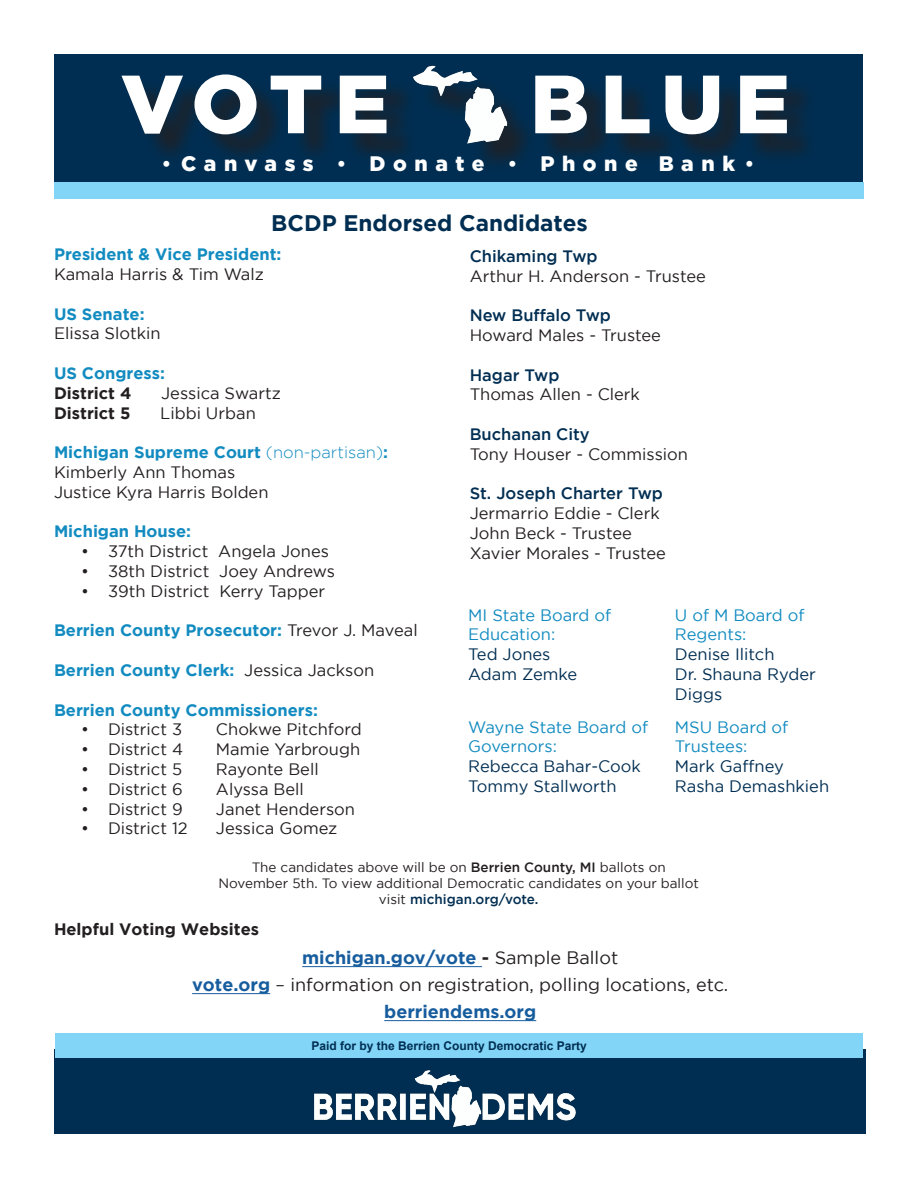
<style>
.page{position:relative;width:918px;height:1188px;background:#fff}
.page>*{position:absolute;margin:0;border:0;box-sizing:border-box;transform-origin:0 0}
.t1{font:900 82.35px "Gotham";letter-spacing:.13em;color:#fff}
.t2{font:700 22.5px "Gotham";color:#002e52}
.t3{font:900 21px "Gotham";letter-spacing:.36em;color:#fff}
.t4{font:18px "Gotham";color:#231f20}
.t5{font:700 18px "Gotham";color:#175d9e}
.t6{font:16.5px "Gotham";color:#231f20}
.t7{font:700 16.5px "Gotham";color:#128bc0}
.t8{font:16.5px/19.8px "Gotham";color:#002e52}
.t9{font:16.5px/19.8px "Gotham";color:#128bc0}
.t10{font:500 16.5px "Gotham";color:#002e52}
.t11{font:700 16.5px "Gotham";color:#231f20}
.t12{font:13.5px/16.2px "Gotham";color:#231f20;text-align:center}
.t13{font:700 12px "Arial";color:#002e52}
.s1{font-family:"Harlow Solid";font-weight:400}
.s2{font-weight:300}
.s3{font-weight:400;color:#231f20}
.s4{font-weight:500}
.s5{font-weight:500;color:#002e52}
.s6{color:#231f20}
.s7{font-weight:700;color:#175d9e}
</style>
<div class="page">
<div style="left:54px;top:54px;width:808px;height:128px;background:#002e52"></div>
<div style="left:55px;top:182px;width:809px;height:17px;background:#82d5f7"></div>
<div style="left:419px;top:71px;width:118px;height:102px;background:#231f20;opacity:.75"></div>
<img style="left:413px;top:65px;width:100px;height:87px">
<div style="left:54px;top:1049px;width:811px;height:85px;background:#002e52"></div>
<div style="left:127px;top:78px;width:291px;height:87px;background:#231f20;opacity:.75"></div>
<div style="left:539px;top:79px;width:279px;height:86px;background:#231f20;opacity:.75"></div>
<img style="left:314px;top:1070px;width:262px;height:58px">
<div style="left:55px;top:1033px;width:807px;height:25px;background:#82d5f7"></div>
<hr style="left:302px;top:966px;width:180px;height:1px;background:#175d9e">
<hr style="left:192px;top:993px;width:78px;height:1px;background:#175d9e">
<hr style="left:384px;top:1020px;width:152px;height:1px;background:#175d9e">
<p class="t1" style="left:121px;top:57px;width:270px">VOTE</p>
<p class="t1" style="left:530px;top:57px;width:261px">BLUE</p>
<p class="t3" style="left:160px;top:151px;width:599px"><span class="s1">•</span>Canvass <span class="s1">•</span> Donate <span class="s1">•</span> Phone Bank<span class="s1">•</span></p>
<p class="t2" style="left:271px;top:210px;width:318px">BCDP Endorsed Candidates</p>
<p class="t10" style="left:470px;top:247px;width:129px">Chikaming Twp</p>
<p class="t6" style="left:470px;top:267px;width:238px">Arthur H. Anderson - Trustee</p>
<p class="t10" style="left:470px;top:306px;width:143px">New Buffalo Twp</p>
<p class="t6" style="left:470px;top:326px;width:193px">Howard Males - Trustee</p>
<p class="t10" style="left:470px;top:365px;width:91px">Hagar Twp</p>
<p class="t6" style="left:470px;top:385px;width:172px">Thomas Allen - Clerk</p>
<p class="t10" style="left:470px;top:425px;width:122px">Buchanan City</p>
<p class="t6" style="left:470px;top:445px;width:220px">Tony Houser - Commission</p>
<p class="t10" style="left:470px;top:484px;width:195px">St. Joseph Charter Twp</p>
<p class="t6" style="left:470px;top:504px;width:192px">Jermarrio Eddie - Clerk</p>
<p class="t6" style="left:470px;top:524px;width:164px">John Beck - Trustee</p>
<p class="t6" style="left:470px;top:544px;width:198px">Xavier Morales - Trustee</p>
<p class="t7" style="left:54px;top:245px;width:229px">President &amp; Vice President:</p>
<p class="t6" style="left:54px;top:265px;width:212px">Kamala Harris &amp; Tim Walz</p>
<p class="t7" style="left:54px;top:304px;width:92px">US Senate:</p>
<p class="t6" style="left:54px;top:324px;width:108px">Elissa Slotkin</p>
<p class="t7" style="left:54px;top:364px;width:112px">US Congress:</p>
<p class="t11" style="left:54px;top:383px;width:79px">District 4</p>
<p class="t6" style="left:161px;top:384px;width:121px">Jessica Swartz</p>
<p class="t11" style="left:54px;top:403px;width:78px">District 5</p>
<p class="t6" style="left:160px;top:404px;width:97px">Libbi Urban</p>
<p class="t7" style="left:54px;top:443px;width:336px">Michigan Supreme Court <span class="s2">(non-partisan)</span>:</p>
<p class="t6" style="left:54px;top:463px;width:183px">Kimberly Ann Thomas</p>
<p class="t6" style="left:54px;top:483px;width:216px">Justice Kyra Harris Bolden</p>
<p class="t7" style="left:54px;top:522px;width:139px">Michigan House:</p>
<p class="t6" style="left:81px;top:542px;width:250px">• 37th District Angela Jones</p>
<p class="t6" style="left:81px;top:562px;width:256px">• 38th District Joey Andrews</p>
<p class="t6" style="left:81px;top:582px;width:246px">• 39th District Kerry Tapper</p>
<p class="t7" style="left:54px;top:621px;width:365px">Berrien County Prosecutor: <span class="s3">Trevor J. Maveal</span></p>
<p class="t7" style="left:54px;top:661px;width:322px">Berrien County Clerk: <span class="s3">Jessica Jackson</span></p>
<p class="t7" style="left:54px;top:700px;width:265px">Berrien County Commissioners:</p>
<p class="t6" style="left:81px;top:720px;width:103px">• District 3</p>
<p class="t6" style="left:216px;top:720px;width:147px">Chokwe Pitchford</p>
<p class="t6" style="left:81px;top:740px;width:104px">• District 4</p>
<p class="t6" style="left:216px;top:740px;width:146px">Mamie Yarbrough</p>
<p class="t6" style="left:81px;top:760px;width:103px">• District 5</p>
<p class="t6" style="left:216px;top:760px;width:104px">Rayonte Bell</p>
<p class="t6" style="left:81px;top:780px;width:103px">• District 6</p>
<p class="t6" style="left:216px;top:780px;width:89px">Alyssa Bell</p>
<p class="t6" style="left:81px;top:800px;width:103px">• District 9</p>
<p class="t6" style="left:216px;top:800px;width:141px">Janet Henderson</p>
<p class="t6" style="left:81px;top:819px;width:108px">• District 12</p>
<p class="t6" style="left:216px;top:819px;width:123px">Jessica Gomez</p>
<p class="t12" style="left:219px;top:859px;width:482px">The candidates above will be on <span class="s4">Berrien County, MI</span> ballots on<br>November 5th. To view additional Democratic candidates on your ballot visit <span class="s5">michigan.org/vote.</span></p>
<p class="t9" style="left:468px;top:605px;width:144px">MI State Board of<br>Education:</p>
<p class="t8" style="left:468px;top:644px;width:84px">Ted Jones</p>
<p class="t8" style="left:468px;top:664px;width:110px">Adam Zemke</p>
<p class="t9" style="left:675px;top:605px;width:131px">U of M Board of<br>Regents:</p>
<p class="t8" style="left:675px;top:644px;width:101px">Denise Ilitch</p>
<p class="t8" style="left:675px;top:664px;width:142px">Dr. Shauna Ryder<br>Diggs</p>
<p class="t9" style="left:468px;top:717px;width:181px">Wayne State Board of<br>Governors:</p>
<p class="t8" style="left:468px;top:756px;width:174px">Rebecca Bahar-Cook</p>
<p class="t8" style="left:468px;top:776px;width:150px">Tommy Stallworth</p>
<p class="t9" style="left:675px;top:717px;width:115px">MSU Board of<br>Trustees:</p>
<p class="t8" style="left:675px;top:756px;width:110px">Mark Gaffney</p>
<p class="t8" style="left:675px;top:776px;width:156px">Rasha Demashkieh</p>
<p class="t11" style="left:54px;top:919px;width:207px">Helpful Voting Websites</p>
<p class="t5" style="left:302px;top:947px;width:318px">michigan.gov/vote <span class="s6">-</span> <span class="s3">Sample Ballot</span></p>
<p class="t4" style="left:192px;top:975px;width:538px"><span class="s7">vote.org</span> – information on registration, polling locations, etc.</p>
<p class="t5" style="left:384px;top:1001px;width:154px">berriendems.org</p>
<p class="t13" style="left:312px;top:1037px;width:277px">Paid for by the Berrien County Democratic Party</p>
</div>
